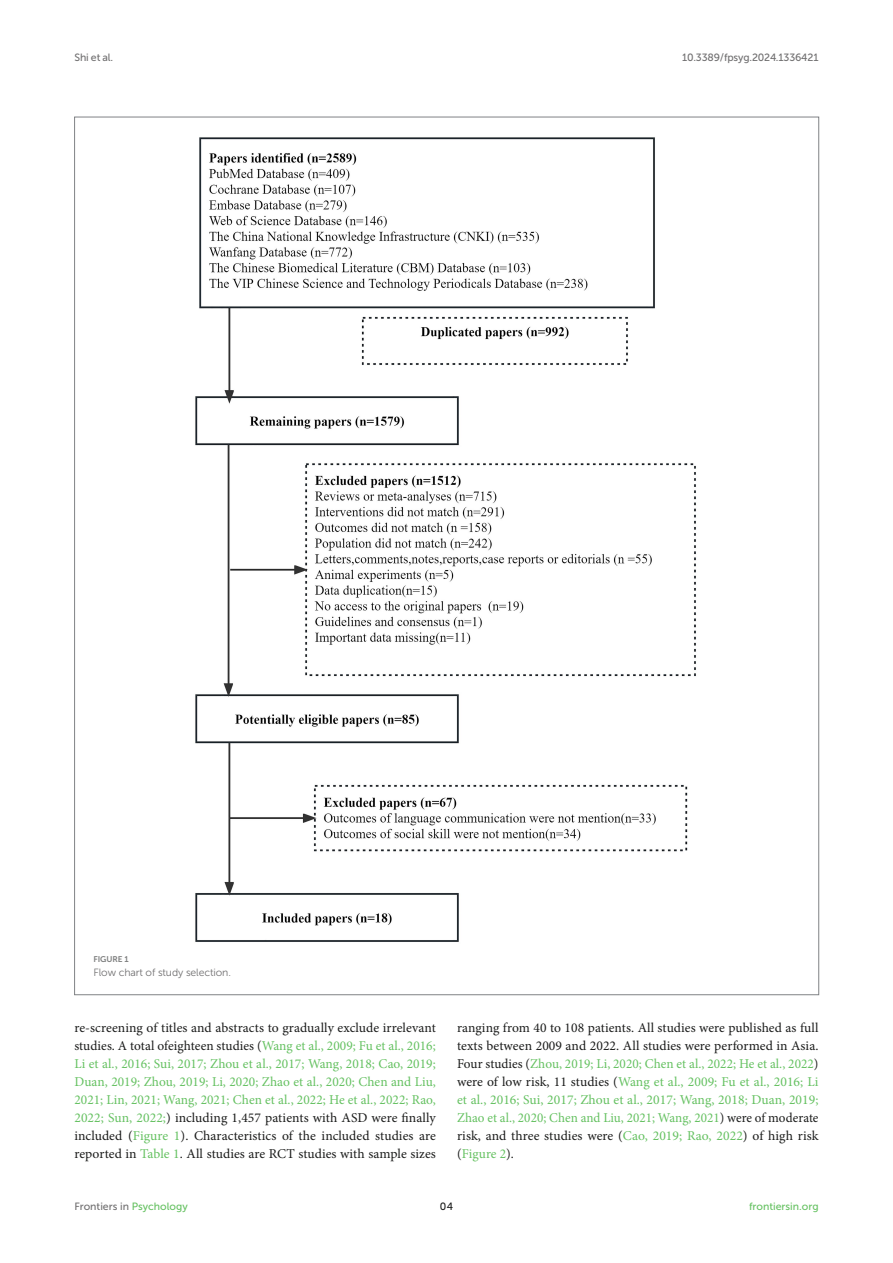
<style>
.page{position:relative;width:893px;height:1263px;background:#fff}
.page>*{position:absolute;margin:0;border:0;box-sizing:border-box;transform-origin:0 0}
.TEXT_FLUSH{font:13.5px/18px "Minion Pro";letter-spacing:.005em;color:#1b1c1b;text-align:justify}
.t1{font:10.5px "Museo Sans 500";letter-spacing:-.015em;color:#706f70}
.FIG_LEG{font:10.5px "Museo Sans 300";letter-spacing:-.01em;color:#706f70}
.t2{font:10.5px "Museo Sans 500";color:#65c161}
.t3{font:10.5px "Museo Sans 500";color:#1b1c1b}
.FIG_HD{font:8.25px "Museo Sans 700";letter-spacing:-.01em;color:#7e7f7f}
.s1{color:#65c161}
</style>
<div class="page">
<img style="left:195px;top:137px;width:501px;height:805px">
<p class="t1" style="left:74px;top:51px;width:40px">Shi et al.</p>
<p class="t1" style="left:682px;top:51px;width:138px">10.3389/fpsyg.2024.1336421</p>
<p class="FIG_HD" style="left:94px;top:955px;width:37px">FIGURE 1</p>
<p class="FIG_LEG" style="left:94px;top:966px;width:139px">Flow chart of study selection.</p>
<p class="TEXT_FLUSH" style="left:74px;top:1019px;width:363px">re-screening of titles and abstracts to gradually exclude irrelevant studies. A total ofeighteen studies (<span class="s1">Wang et al., 2009; Fu et al., 2016; Li et al., 2016; Sui, 2017; Zhou et al., 2017; Wang, 2018; Cao, 2019; Duan, 2019; Zhou, 2019; Li, 2020; Zhao et al., 2020; Chen and Liu, 2021; Lin, 2021; Wang, 2021; Chen et al., 2022; He et al., 2022; Rao, 2022; Sun, 2022;</span>) including 1,457 patients with ASD were finally included (<span class="s1">Figure 1</span>). Characteristics of the included studies are reported in <span class="s1">Table 1</span>. All studies are RCT studies with sample sizes</p>
<p class="TEXT_FLUSH" style="left:457px;top:1019px;width:363px">ranging from 40 to 108 patients. All studies were published as full texts between 2009 and 2022. All studies were performed in Asia.<br>Four studies (<span class="s1">Zhou, 2019; Li, 2020; Chen et al., 2022; He et al., 2022</span>) were of low risk, 11 studies (<span class="s1">Wang et al., 2009; Fu et al., 2016; Li et al., 2016; Sui, 2017; Zhou et al., 2017; Wang, 2018; Duan, 2019; Zhao et al., 2020; Chen and Liu, 2021; Wang, 2021</span>) were of moderate risk, and three studies were (<span class="s1">Cao, 2019; Rao, 2022</span>) of high risk (<span class="s1">Figure 2</span>).</p>
<p class="t1" style="left:74px;top:1200px;width:115px">Frontiers in <span class="s1">Psychology</span></p>
<p class="t3" style="left:440px;top:1200px;width:15px">04</p>
<p class="t2" style="left:749px;top:1200px;width:71px">frontiersin.org</p>
</div>
